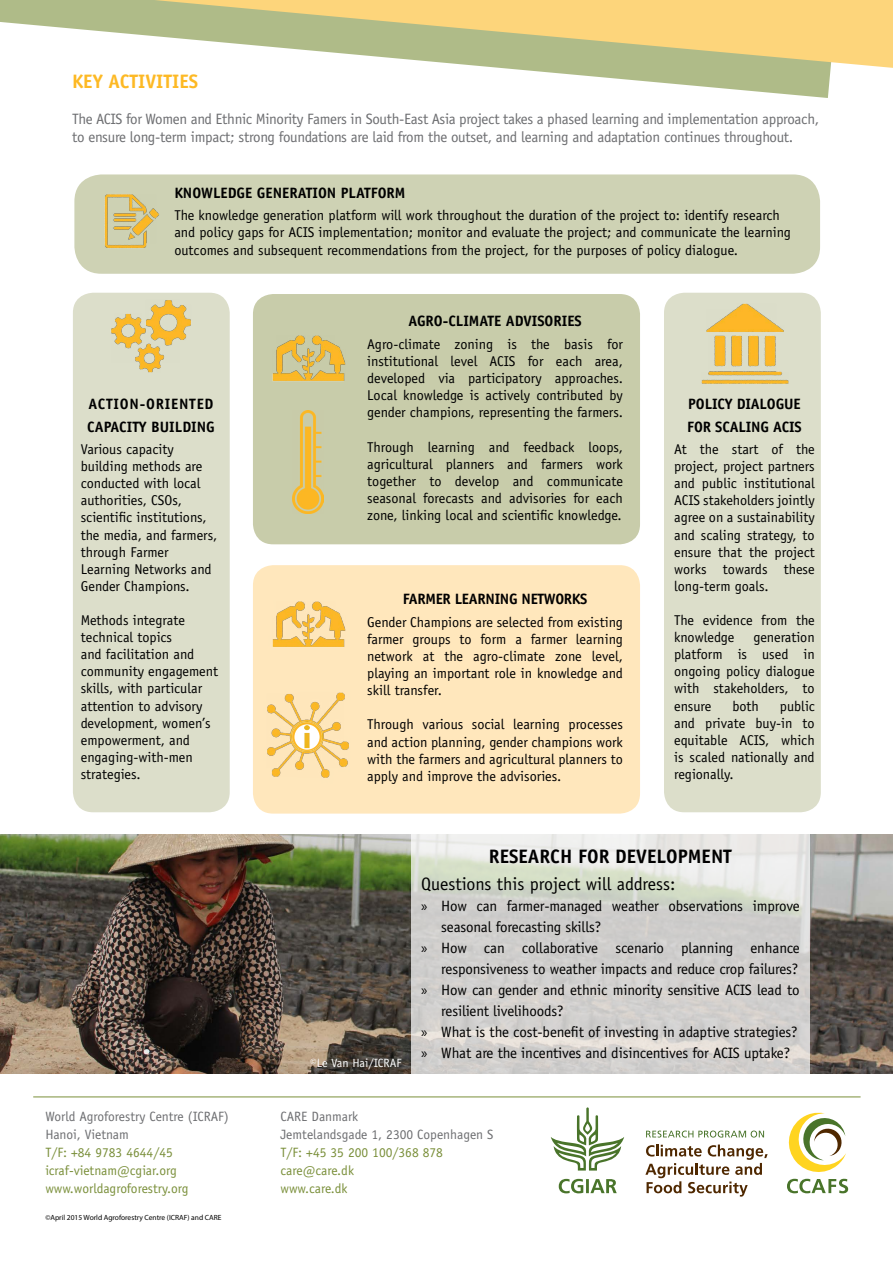
<style>
.page{position:relative;width:893px;height:1263px;background:#fff}
.page>*{position:absolute;margin:0;border:0;box-sizing:border-box;transform-origin:0 0}
.t1{font:700 19.5px "Officina Sans Std";color:#000}
.t2{font:700 19.5px "Officina Sans Std";color:#fdb924}
.t3{font:18px "Officina Sans Std";color:#000}
.t4{font:15px "Officina Sans Std";letter-spacing:-.01em;color:#000}
.t5{font:15px/18px "Officina Sans Std";letter-spacing:-.02em;color:#6d6e71}
.t6{font:700 15px/22.5px "Officina Sans Std";color:#000}
.t7{font:700 15px "Officina Sans Std";letter-spacing:-.02em;color:#000}
.t8{font:14.25px/17.1px "Officina Sans Std";color:#000;text-align:justify}
.t9{font:13.5px/18px "Officina Sans Std";color:#7a8f3a}
.t10{font:13.5px/18px "Officina Sans Std";color:#6d6e71}
.t11{font:12px "Officina Sans Std";color:#fff}
.t12{font:7.5px "Myriad Pro";color:#000}
.s1{font-family:"Myriad Pro"}
</style>
<div class="page">
<img style="left:0;top:834px;width:893px;height:239px">
<div style="left:73px;top:293px;width:157px;height:519px;background:#dcdeca;border-radius:20px"></div>
<hr style="left:33px;top:1096px;width:828px;height:1px;background:#7a8f3a">
<svg style="left:412px;top:834px;width:398px;height:240px;background:#d5d5d1"></svg>
<svg style="left:0;top:0;width:831px;height:98px"></svg>
<svg style="left:43px;top:0;width:850px;height:68px"></svg>
<div style="left:74px;top:174px;width:746px;height:100px;background:#ced2b4;border-radius:27px"></div>
<div style="left:253px;top:294px;width:387px;height:250px;background:#c8ccaa;border-radius:20px"></div>
<div style="left:253px;top:565px;width:387px;height:249px;background:#ffe7bc;border-radius:20px"></div>
<img style="left:104px;top:194px;width:56px;height:54px">
<img style="left:106px;top:292px;width:90px;height:81px">
<svg style="left:787px;top:1112px;width:61px;height:81px"></svg>
<svg style="left:551px;top:1107px;width:73px;height:86px"></svg>
<svg style="left:646px;top:1130px;width:118px;height:7px"></svg>
<svg style="left:645px;top:1144px;width:123px;height:52px"></svg>
<div style="left:664px;top:293px;width:157px;height:519px;background:#dcdeca;border-radius:20px"></div>
<img style="left:701px;top:303px;width:88px;height:81px">
<img style="left:272px;top:335px;width:74px;height:46px">
<img style="left:267px;top:692px;width:82px;height:86px">
<img style="left:292px;top:721px;width:30px;height:30px">
<img style="left:293px;top:410px;width:30px;height:103px">
<img style="left:272px;top:601px;width:74px;height:46px">
<h1 class="t2" style="left:72px;top:69px;width:127px">KEY ACTIVITIES</h1>
<p class="t5" style="left:72px;top:110px;width:749px">The ACIS for Women and Ethnic Minority Famers in South-East Asia project takes a phased learning and implementation approach, to ensure long-term impact; strong foundations are laid from the outset, and learning and adaptation continues throughout.</p>
<p class="t6" style="left:174px;top:181px;width:233px">KNOWLEDGE GENERATION PLATFORM</p>
<p class="t8" style="left:174px;top:207px;width:618px;text-align:left">The knowledge generation platform will work throughout the duration of the project to: identify research and policy gaps for ACIS implementation; monitor and evaluate the project; and communicate the learning outcomes and subsequent recommendations from the project, for the purposes of policy dialogue.</p>
<p class="t6" style="left:87px;top:392px;width:129px">ACTION-ORIENTED<br>CAPACITY BUILDING</p>
<p class="t8" style="left:81px;top:441px;width:138px;text-align:left">Various capacity building methods are conducted with local authorities, CSOs, scientific institutions, the media, and farmers, through Farmer<br>Learning Networks and<br>Gender Champions.</p>
<p class="t8" style="left:81px;top:612px;width:139px;text-align:left">Methods integrate technical topics<br>and facilitation and community engagement skills, with particular attention to advisory development, women’s empowerment, and engaging-with-men strategies.</p>
<p class="t10" style="left:45px;top:1107px;width:185px">World Agroforestry Centre (ICRAF)<br>Hanoi, Vietnam</p>
<p class="t9" style="left:45px;top:1143px;width:145px">T/F: +84 9783 4644/45 icraf-vietnam@cgiar.org www.worldagroforestry.org</p>
<p class="t12" style="left:45px;top:1213px;width:178px">©April 2015 World Agroforestry Centre (ICRAF) and CARE</p>
<p class="t6" style="left:408px;top:310px;width:175px">AGRO-CLIMATE ADVISORIES</p>
<p class="t8" style="left:367px;top:336px;width:257px">Agro-climate zoning is the basis for institutional level ACIS for each area, developed via participatory approaches.<br>Local knowledge is actively contributed by gender champions, representing the farmers.</p>
<p class="t8" style="left:367px;top:438px;width:257px">Through learning and feedback loops, agricultural planners and farmers work together to develop and communicate seasonal forecasts and advisories for each zone, linking local and scientific knowledge.</p>
<p class="t7" style="left:403px;top:590px;width:186px">FARMER LEARNING NETWORKS</p>
<p class="t8" style="left:367px;top:613px;width:257px">Gender Champions are selected from existing farmer groups to form a farmer learning network at the agro-climate zone level, playing an important role in knowledge and skill transfer.</p>
<p class="t8" style="left:367px;top:716px;width:257px">Through various social learning processes and action planning, gender champions work with the farmers and agricultural planners to apply and improve the advisories.</p>
<p class="t6" style="left:687px;top:392px;width:116px">POLICY DIALOGUE<br>FOR SCALING ACIS</p>
<p class="t8" style="left:674px;top:441px;width:142px">At the start of the project, project partners and public institutional ACIS stakeholders jointly agree on a sustainability and scaling strategy, to ensure that the project works towards these long-term goals.</p>
<p class="t8" style="left:674px;top:612px;width:142px">The evidence from the knowledge</p>
<p class="t8" style="left:674px;top:629px;width:142px;text-indent:79px">generation platform is used in ongoing policy dialogue with stakeholders, to ensure</p>
<p class="t8" style="left:674px;top:697px;width:142px;text-indent:106px">public and private buy-in to equitable ACIS, which is scaled nationally and regionally.</p>
<p class="t8" style="left:732px;top:697px;width:28px">both</p>
<p class="t11" style="left:310px;top:1056px;width:93px">©Le Van Hai/ICRAF</p>
<h1 class="t1" style="left:489px;top:844px;width:245px">RESEARCH FOR DEVELOPMENT</h1>
<p class="t3" style="left:421px;top:873px;width:256px">Questions this project will address:</p>
<p class="t4" style="left:421px;top:897px;width:380px"><span class="s1">»</span> How can farmer-managed weather observations improve</p>
<p class="t4" style="left:441px;top:918px;width:161px">seasonal forecasting skills?</p>
<p class="t4" style="left:421px;top:939px;width:380px"><span class="s1">»</span> How can collaborative scenario planning enhance</p>
<p class="t4" style="left:441px;top:960px;width:358px">responsiveness to weather impacts and reduce crop failures?</p>
<p class="t4" style="left:421px;top:981px;width:380px"><span class="s1">»</span> How can gender and ethnic minority sensitive ACIS lead to</p>
<p class="t4" style="left:441px;top:1002px;width:124px">resilient livelihoods?</p>
<p class="t4" style="left:421px;top:1023px;width:378px"><span class="s1">»</span> What is the cost-benefit of investing in adaptive strategies?</p>
<p class="t4" style="left:421px;top:1044px;width:371px"><span class="s1">»</span> What are the incentives and disincentives for ACIS uptake?</p>
<p class="t10" style="left:281px;top:1107px;width:215px">CARE Danmark<br>Jemtelandsgade 1, 2300 Copenhagen S</p>
<p class="t9" style="left:281px;top:1143px;width:164px">T/F: +45 35 200 100/368 878 care@care.dk<br>www.care.dk</p>
</div>
